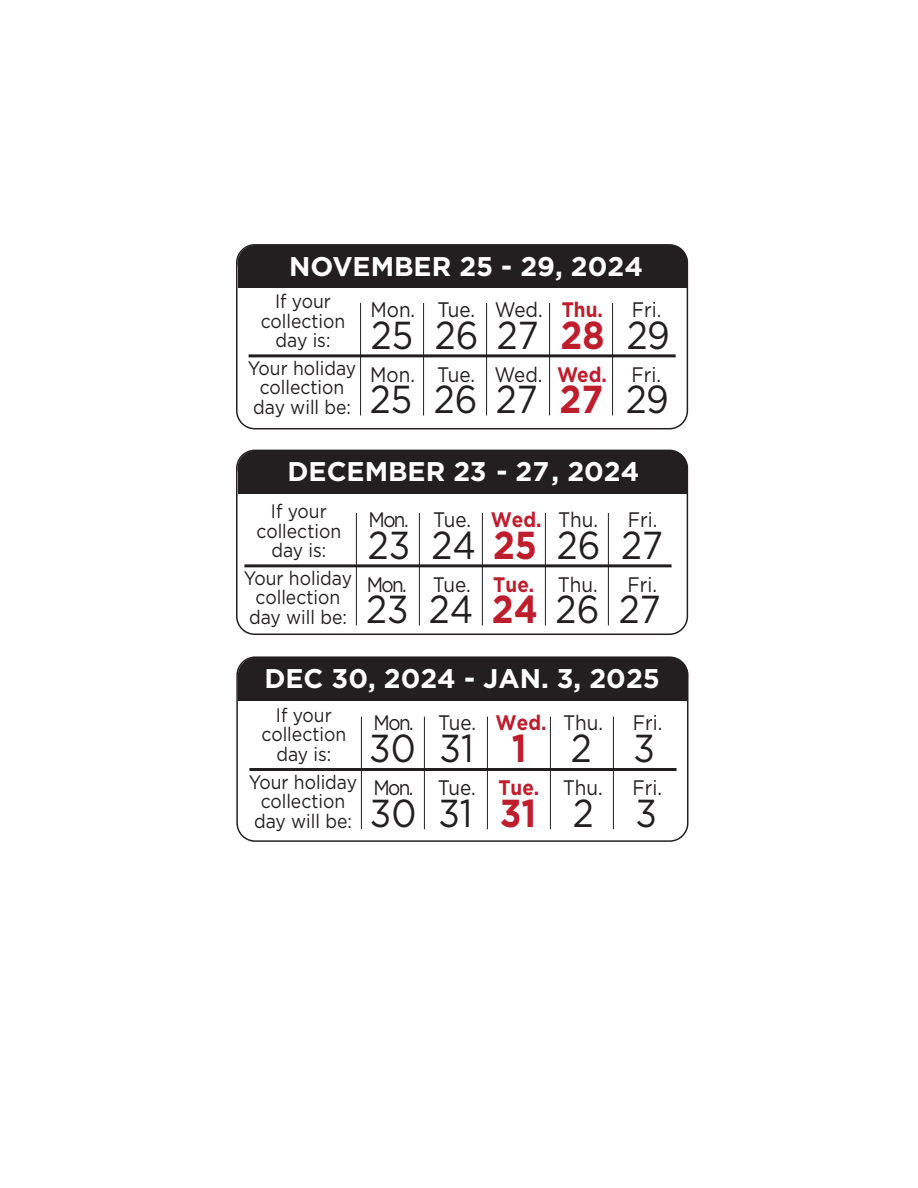
<style>
.page{position:relative;width:918px;height:1188px;background:#fff}
.page>*{position:absolute;margin:0;border:0;box-sizing:border-box;transform-origin:0 0}
.t1{font:39px "Gotham";color:#231f20;scale:.9 1}
.t2{font:700 27px "Gotham";color:#fff}
.t3{font:21px "Gotham";letter-spacing:-.05em;color:#231f20;scale:.9 1}
.t4{font:21px "Gotham";color:#231f20;scale:.9 1}
.t5{font:19.5px/19.5px "Gotham";color:#231f20;text-align:center;scale:.9 1}
.s1{font-weight:700;color:#be1d2c}
</style>
<div class="page">
<div style="left:236px;top:244px;width:452px;height:185px;border:2px solid #231f20;border-radius:18px"></div>
<hr style="left:249px;top:354px;width:427px;height:3px;background:#231f20">
<hr style="left:360px;top:303px;width:1px;height:113px;background:#231f20">
<hr style="left:423px;top:303px;width:1px;height:113px;background:#231f20">
<hr style="left:486px;top:303px;width:1px;height:113px;background:#231f20">
<hr style="left:549px;top:303px;width:1px;height:113px;background:#231f20">
<hr style="left:612px;top:303px;width:1px;height:113px;background:#231f20">
<div style="left:237px;top:245px;width:451px;height:36px;background:#231f20;border-radius:18px"></div>
<div style="left:238px;top:263px;width:450px;height:25px;background:#231f20"></div>
<div style="left:236px;top:450px;width:452px;height:185px;border:2px solid #231f20;border-radius:18px"></div>
<div style="left:237px;top:451px;width:451px;height:36px;background:#231f20;border-radius:18px"></div>
<div style="left:238px;top:469px;width:450px;height:25px;background:#231f20"></div>
<div style="left:236px;top:656px;width:452px;height:186px;border:2px solid #231f20;border-radius:18px"></div>
<div style="left:238px;top:657px;width:450px;height:36px;background:#231f20;border-radius:18px"></div>
<div style="left:238px;top:676px;width:450px;height:24px;background:#231f20"></div>
<hr style="left:244px;top:564px;width:428px;height:3px;background:#231f20">
<hr style="left:356px;top:513px;width:1px;height:112px;background:#231f20">
<hr style="left:419px;top:513px;width:1px;height:112px;background:#231f20">
<hr style="left:482px;top:513px;width:1px;height:112px;background:#231f20">
<hr style="left:545px;top:513px;width:1px;height:112px;background:#231f20">
<hr style="left:608px;top:513px;width:1px;height:112px;background:#231f20">
<hr style="left:249px;top:768px;width:428px;height:3px;background:#231f20">
<hr style="left:361px;top:717px;width:1px;height:112px;background:#231f20">
<hr style="left:424px;top:717px;width:1px;height:112px;background:#231f20">
<hr style="left:487px;top:717px;width:1px;height:112px;background:#231f20">
<hr style="left:550px;top:717px;width:1px;height:112px;background:#231f20">
<hr style="left:613px;top:717px;width:1px;height:112px;background:#231f20">
<h2 class="t2" style="left:289px;top:248px;width:355px">NOVEMBER 25 - 29, 2024</h2>
<p class="t5" style="left:261px;top:291px;width:95px">If your collection day is:</p>
<p class="t5" style="left:248px;top:358px;width:122px">Your holiday collection day will be:</p>
<p class="t4" style="left:370px;top:296px;width:260px">Mon. Tue. Wed. <span class="s1">Thu.</span></p>
<p class="t4" style="left:632px;top:296px;width:34px">Fri.</p>
<h1 class="t1" style="left:371px;top:310px;width:334px">25 26 27 <span class="s1">28</span> 29</h1>
<p class="t4" style="left:370px;top:361px;width:325px">Mon. Tue. Wed. <span class="s1">Wed.</span> Fri.</p>
<h1 class="t1" style="left:370px;top:374px;width:334px">25 26 27 <span class="s1">27</span> 29</h1>
<h2 class="t2" style="left:287px;top:454px;width:353px">DECEMBER 23 - 27, 2024</h2>
<p class="t5" style="left:257px;top:501px;width:95px">If your collection day is:</p>
<p class="t5" style="left:244px;top:568px;width:122px">Your holiday collection day will be:</p>
<p class="t3" style="left:369px;top:506px;width:256px">Mon. Tue. <span class="s1">Wed.</span> Thu.</p>
<p class="t4" style="left:628px;top:506px;width:34px">Fri.</p>
<h1 class="t1" style="left:368px;top:520px;width:330px">23 24 <span class="s1">25</span> 26 27</h1>
<p class="t3" style="left:367px;top:571px;width:258px">Mon. Tue. <span class="s1">Tue.</span> Thu.</p>
<p class="t4" style="left:627px;top:571px;width:34px">Fri.</p>
<h1 class="t1" style="left:366px;top:584px;width:329px">23 24 <span class="s1">24</span> 26 27</h1>
<h2 class="t2" style="left:264px;top:661px;width:397px">DEC 30, 2024 - JAN. 3, 2025</h2>
<p class="t5" style="left:262px;top:705px;width:95px">If your collection day is:</p>
<p class="t5" style="left:249px;top:772px;width:122px">Your holiday collection day will be:</p>
<p class="t3" style="left:374px;top:710px;width:256px">Mon. Tue. <span class="s1">Wed.</span> Thu.</p>
<p class="t4" style="left:633px;top:710px;width:34px">Fri.</p>
<h1 class="t1" style="left:369px;top:723px;width:319px">30 31 <span class="s1">1</span> 2 3</h1>
<p class="t3" style="left:373px;top:774px;width:256px">Mon. Tue. <span class="s1">Tue.</span> Thu.</p>
<p class="t4" style="left:632px;top:774px;width:34px">Fri.</p>
<h1 class="t1" style="left:370px;top:788px;width:320px">30 31 <span class="s1">31</span> 2 3</h1>
</div>
